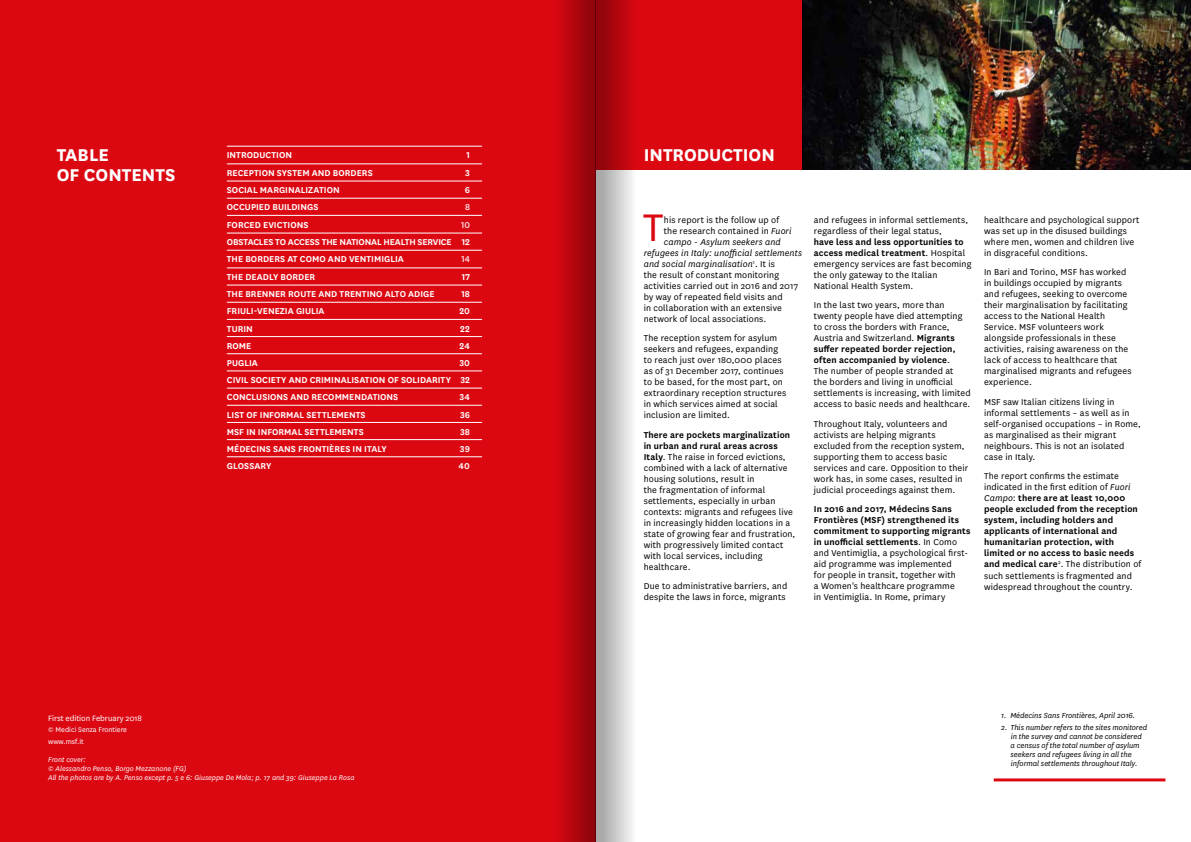
<style>
.page{position:relative;width:1191px;height:842px;background:#fff}
.page>*{position:absolute;margin:0;border:0;box-sizing:border-box;transform-origin:0 0}
.t1{font:45px "Medecins Sans";color:#db0812}
.t2{font:700 20px/20px "Medecins Sans";color:#fff}
.t3{font:10px/11px "Medecins Sans";letter-spacing:.015em;color:#000}
.t4{font:600 10px/17.2px "Medecins Sans";letter-spacing:.005em;color:#fff}
.t5{font:600 10px/11px "Medecins Sans";letter-spacing:.015em;color:#000}
.t6{font:italic 10px "Medecins Sans";letter-spacing:.01em;color:#000}
.t7{font:10px "Medecins Sans Regolare";color:#fff}
.t8{font:9px "Medecins Sans";letter-spacing:-.005em;color:#fff}
.t9{font:italic 8.5px/9px "Medecins Sans";letter-spacing:-.005em;color:#000}
.t10{font:italic 8px/9px "Medecins Sans";color:#fff}
.t11{font:8px/12px "Medecins Sans";color:#fff}
.s1{font-style:italic}
.s2{font-style:normal}
.s3{font-weight:600}
.s4{font-weight:400}
.s5{font-weight:400;font-style:italic}
</style>
<div class="page">
<div style="left:595px;top:0;width:207px;height:169px;background:#db0812"></div>
<div style="left:0;top:0;width:595px;height:842px;background:#db0812"></div>
<hr style="left:227px;top:146px;width:255px;height:1px;background:#fff">
<hr style="left:227px;top:164px;width:255px;height:1px;background:#fff">
<hr style="left:227px;top:181px;width:255px;height:1px;background:#fff">
<hr style="left:227px;top:198px;width:255px;height:1px;background:#fff">
<hr style="left:227px;top:215px;width:255px;height:1px;background:#fff">
<hr style="left:227px;top:233px;width:255px;height:1px;background:#fff">
<hr style="left:227px;top:250px;width:255px;height:1px;background:#fff">
<hr style="left:227px;top:268px;width:255px;height:1px;background:#fff">
<hr style="left:227px;top:285px;width:255px;height:1px;background:#fff">
<hr style="left:227px;top:302px;width:255px;height:1px;background:#fff">
<hr style="left:227px;top:319px;width:255px;height:1px;background:#fff">
<hr style="left:227px;top:336px;width:255px;height:1px;background:#fff">
<hr style="left:227px;top:353px;width:255px;height:1px;background:#fff">
<hr style="left:227px;top:371px;width:255px;height:1px;background:#fff">
<hr style="left:227px;top:388px;width:255px;height:1px;background:#fff">
<hr style="left:227px;top:405px;width:255px;height:1px;background:#fff">
<hr style="left:227px;top:422px;width:255px;height:1px;background:#fff">
<hr style="left:227px;top:439px;width:255px;height:1px;background:#fff">
<hr style="left:227px;top:456px;width:255px;height:1px;background:#fff">
<hr style="left:993px;top:778px;width:172px;height:3px;background:#db0812">
<img style="left:802px;top:0;width:389px;height:169px">
<div style="left:553px;top:0;width:42px;height:842px;background:linear-gradient(to right,#dd0711,#8b050b)"></div>
<svg style="left:595px;top:0;width:43px;height:842px"></svg>
<h2 class="t2" style="left:57px;top:143px;width:120px">TABLE<br>OF CONTENTS</h2>
<p class="t4" style="left:227px;top:146px;width:67px">INTRODUCTION</p>
<p class="t4" style="left:466px;top:146px;width:5px">1</p>
<p class="t4" style="left:227px;top:164px;width:147px">RECEPTION SYSTEM AND BORDERS</p>
<p class="t4" style="left:465px;top:164px;width:6px">3</p>
<p class="t4" style="left:227px;top:181px;width:114px">SOCIAL MARGINALIZATION</p>
<p class="t4" style="left:465px;top:181px;width:7px">6</p>
<p class="t4" style="left:227px;top:198px;width:93px">OCCUPIED BUILDINGS</p>
<p class="t7" style="left:465px;top:201px;width:6px">8</p>
<p class="t4" style="left:227px;top:215px;width:83px">FORCED EVICTIONS</p>
<p class="t7" style="left:461px;top:218px;width:10px">10</p>
<p class="t4" style="left:227px;top:233px;width:244px">OBSTACLES TO ACCESS THE NATIONAL HEALTH SERVICE 12<br>THE BORDERS AT COMO AND VENTIMIGLIA</p>
<p class="t7" style="left:461px;top:253px;width:10px">14</p>
<p class="t4" style="left:227px;top:268px;width:90px">THE DEADLY BORDER</p>
<p class="t4" style="left:462px;top:268px;width:10px">17</p>
<p class="t4" style="left:227px;top:285px;width:209px">THE BRENNER ROUTE AND TRENTINO ALTO ADIGE</p>
<p class="t4" style="left:461px;top:285px;width:10px">18</p>
<p class="t4" style="left:227px;top:302px;width:99px">FRIULI-VENEZIA GIULIA</p>
<p class="t4" style="left:459px;top:302px;width:12px">20</p>
<p class="t4" style="left:227px;top:319px;width:27px">TURIN</p>
<p class="t4" style="left:460px;top:319px;width:11px">22</p>
<p class="t4" style="left:227px;top:336px;width:26px">ROME</p>
<p class="t4" style="left:459px;top:336px;width:12px">24</p>
<p class="t4" style="left:227px;top:354px;width:33px">PUGLIA</p>
<p class="t4" style="left:227px;top:354px;width:245px;text-align:justify;text-indent:233px">30<br>CIVIL SOCIETY AND CRIMINALISATION OF SOLIDARITY 32<br>CONCLUSIONS AND RECOMMENDATIONS</p>
<p class="t4" style="left:459px;top:388px;width:12px">34</p>
<p class="t4" style="left:227px;top:405px;width:140px">LIST OF INFORMAL SETTLEMENTS</p>
<p class="t4" style="left:460px;top:405px;width:11px">36</p>
<p class="t4" style="left:227px;top:422px;width:138px">MSF IN INFORMAL SETTLEMENTS</p>
<p class="t4" style="left:460px;top:422px;width:11px">38</p>
<p class="t4" style="left:227px;top:440px;width:161px">MÉDECINS SANS FRONTIÈRES IN ITALY</p>
<p class="t4" style="left:460px;top:440px;width:12px">39</p>
<p class="t4" style="left:227px;top:457px;width:46px">GLOSSARY</p>
<p class="t4" style="left:458px;top:457px;width:13px">40</p>
<p class="t8" style="left:48px;top:712px;width:95px">First edition February 2018</p>
<p class="t11" style="left:48px;top:723px;width:80px">© Medici Senza Frontiere www.msf.it</p>
<p class="t10" style="left:48px;top:755px;width:308px">Front cover:<br>© Alessandro Penso, Borgo Mezzanone (FG)<br>All the photos are by A. Penso except p. 5 e 6: Giuseppe De Mola; p. 17 and 39: Giuseppe La Rosa</p>
<h2 class="t2" style="left:643px;top:143px;width:133px">INTRODUCTION</h2>
<h1 class="t1" style="left:643px;top:198px;width:22px">T</h1>
<p class="t3" style="left:664px;top:214px;width:117px">his report is the follow up of</p>
<p class="t3" style="left:664px;top:225px;width:129px">the research contained in <span class="s1">Fuori</span></p>
<p class="t6" style="left:664px;top:236px;width:118px">campo - Asylum seekers and</p>
<p class="t6" style="left:643px;top:247px;width:160px">refugees in Italy: unofficial settlements</p>
<p class="t6" style="left:643px;top:258px;width:133px">and social marginalisation<sup>1</sup><span class="s2">. It is</span></p>
<p class="t3" style="left:643px;top:269px;width:137px">the result of constant monitoring</p>
<p class="t3" style="left:643px;top:280px;width:156px">activities carried out in 2016 and 2017</p>
<p class="t3" style="left:643px;top:291px;width:140px">by way of repeated field visits and</p>
<p class="t3" style="left:643px;top:302px;width:140px">in collaboration with an extensive</p>
<p class="t3" style="left:643px;top:313px;width:124px">network of local associations.</p>
<p class="t3" style="left:643px;top:332px;width:144px">The reception system for asylum seekers and refugees, expanding to reach just over 180,000 places as of 31 December 2017, continues to be based, for the most part, on extraordinary reception structures in which services aimed at social inclusion are limited.</p>
<p class="t3" style="left:643px;top:429px;width:153px"><span class="s3">There are pockets marginalization in urban and rural areas across Italy</span>. The raise in forced evictions, combined with a lack of alternative housing solutions, result in<br>the fragmentation of informal settlements, especially in urban contexts: migrants and refugees live in increasingly hidden locations in a state of growing fear and frustration, with progressively limited contact with local services, including healthcare.</p>
<p class="t3" style="left:643px;top:580px;width:145px">Due to administrative barriers, and despite the laws in force, migrants</p>
<p class="t3" style="left:814px;top:214px;width:156px">and refugees in informal settlements, regardless of their legal status,</p>
<p class="t3" style="left:814px;top:236px;width:159px"><span class="s3">have less and less opportunities to access medical treatment</span>. Hospital emergency services are fast becoming the only gateway to the Italian National Health System.</p>
<p class="t3" style="left:814px;top:299px;width:158px">In the last two years, more than twenty people have died attempting to cross the borders with France, Austria and Switzerland. <span class="s3">Migrants suffer repeated border rejection, often accompanied by violence</span>.<br>The number of people stranded at<br>the borders and living in unofficial settlements is increasing, with limited access to basic needs and healthcare.</p>
<p class="t3" style="left:814px;top:418px;width:156px">Throughout Italy, volunteers and activists are helping migrants excluded from the reception system, supporting them to access basic services and care. Opposition to their work has, in some cases, resulted in judicial proceedings against them.</p>
<p class="t3" style="left:814px;top:503px;width:158px"><span class="s3">In 2016 and 2017, Médecins Sans Frontières (MSF) strengthened its commitment to supporting migrants in unofficial settlements</span>. In Como and Ventimiglia, a psychological first&shy;aid programme was implemented<br>for people in transit, together with<br>a Women's healthcare programme<br>in Ventimiglia. In Rome, primary</p>
<p class="t3" style="left:984px;top:214px;width:157px">healthcare and psychological support was set up in the disused buildings where men, women and children live in disgraceful conditions.</p>
<p class="t3" style="left:984px;top:266px;width:149px">In Bari and Torino, MSF has worked in buildings occupied by migrants and refugees, seeking to overcome their marginalisation by facilitating access to the National Health<br>Service. MSF volunteers work alongside professionals in these activities, raising awareness on the lack of access to healthcare that marginalised migrants and refugees experience.</p>
<p class="t3" style="left:984px;top:396px;width:158px">MSF saw Italian citizens living in informal settlements – as well as in self-organised occupations – in Rome, as marginalised as their migrant neighbours. This is not an isolated case in Italy.</p>
<p class="t5" style="left:984px;top:470px;width:159px"><span class="s4">The report confirms the estimate indicated in the first edition of</span> <span class="s5">Fuori Campo</span><span class="s4">:</span> there are at least 10,000 people excluded from the reception system, including holders and applicants of international and humanitarian protection, with limited or no access to basic needs and medical care<sup>2</sup><span class="s4">. The distribution of such settlements is fragmented and widespread throughout the country.</span></p>
<p class="t9" style="left:1001px;top:711px;width:136px">1. Médecins Sans Frontières, April 2016.</p>
<p class="t9" style="left:1010px;top:723px;width:138px;text-indent:-9px">2. This number refers to the sites monitored in the survey and cannot be considered a census of the total number of asylum seekers and refugees living in all the informal settlements throughout Italy.</p>
</div>
